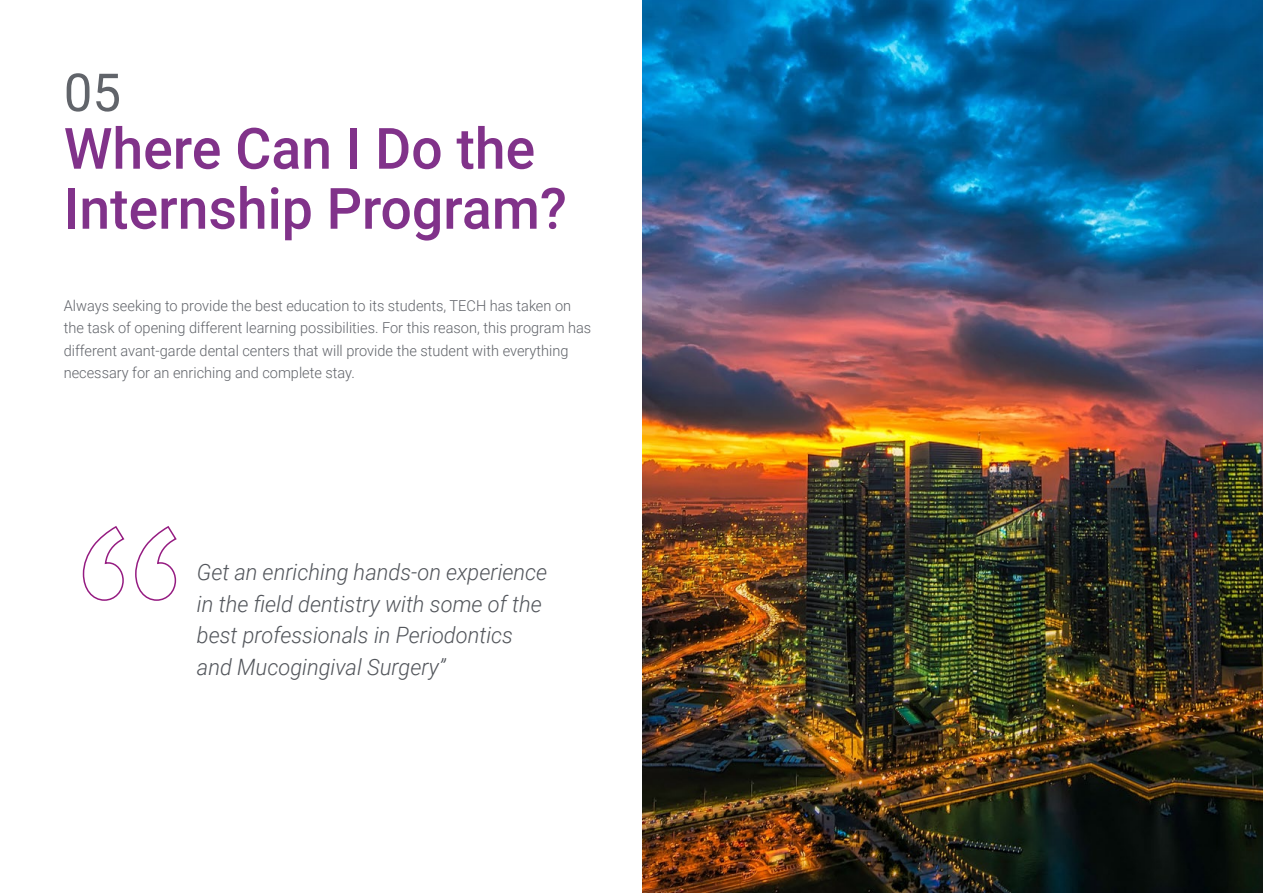
<style>
.page{position:relative;width:1263px;height:893px;background:#fff}
.page>*{position:absolute;margin:0;border:0;box-sizing:border-box;transform-origin:0 0}
.t1{font:500 57px/60px "Roboto";color:#81328a}
.t2{font:52.5px "Roboto";color:#61646a}
.t3{font:italic 300 22.5px/31.5px "Roboto";color:#52555b}
.t4{font:300 15px/22.5px "Roboto";color:#61646a}
</style>
<div class="page">
<svg style="left:82px;top:526px;width:95px;height:75px"></svg>
<img style="left:642px;top:0;width:621px;height:893px">
<h2 class="t2" style="left:64px;top:56px;width:59px">05</h2>
<h1 class="t1" style="left:64px;top:116px;width:504px">Where Can I Do the<br>Internship Program?</h1>
<p class="t4" style="left:64px;top:293px;width:529px">Always seeking to provide the best education to its students, TECH has taken on the task of opening different learning possibilities. For this reason, this program has different avant-garde dental centers that will provide the student with everything necessary for an enriching and complete stay.</p>
<h3 class="t3" style="left:197px;top:556px;width:352px">Get an enriching hands-on experience in the field dentistry with some of the best professionals in Periodontics and Mucogingival Surgery”</h3>
</div>
